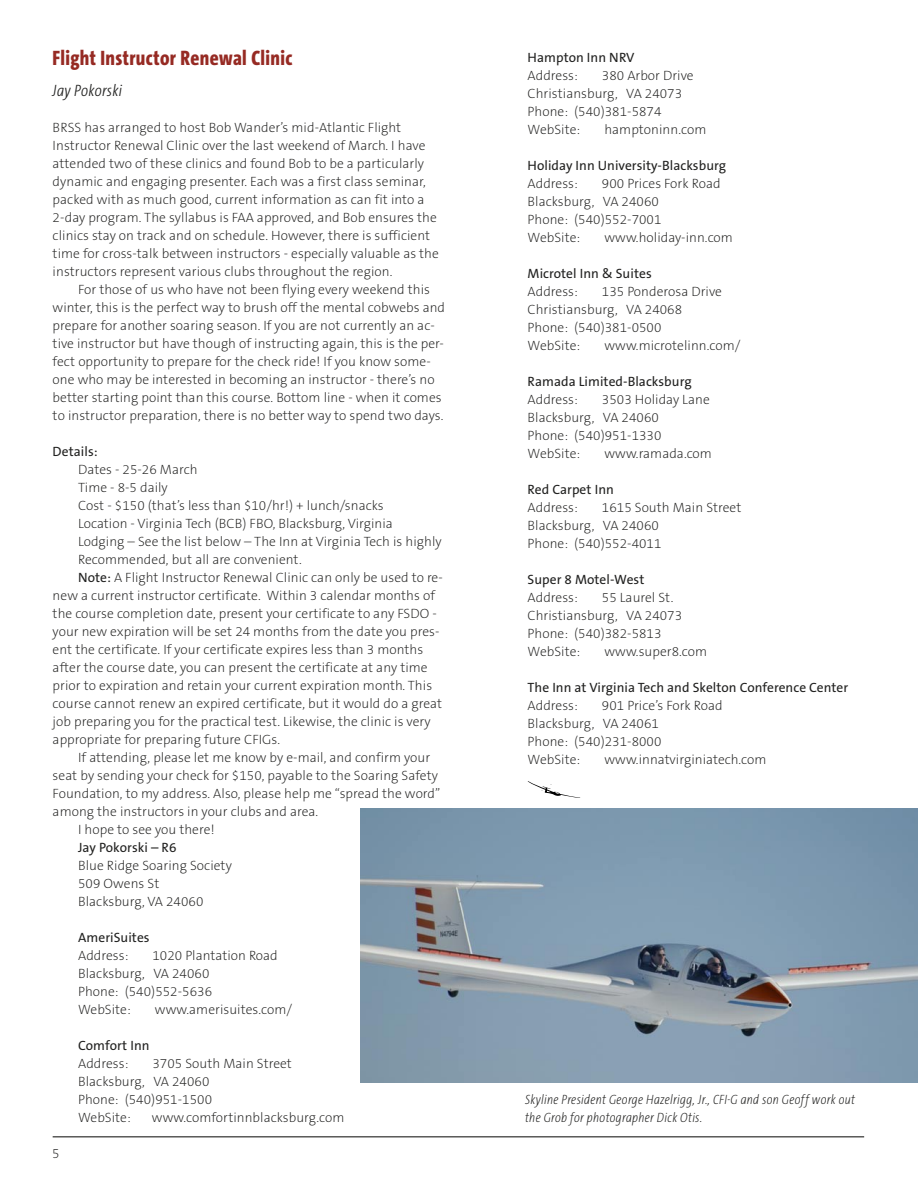
<style>
.page{position:relative;width:918px;height:1188px;background:#fff}
.page>*{position:absolute;margin:0;border:0;box-sizing:border-box;transform-origin:0 0}
.Skylines_Head{font:800 21px "The Sans Cd OF8";letter-spacing:.02em;color:#962a23}
.Skylines_Author{font:italic 300 16.5px "The Sans Cd LF3 i";letter-spacing:.02em;color:#212120}
.Skyline_text{font:200 13.5px/18px "The Sans CE B2";letter-spacing:.005em;color:#212120}
.Skyline_text-2{font:13.5px/18px "The Sans CE B5 Plain";letter-spacing:.005em;color:#212120}
.Skyline_captions{font:italic 200 13.5px/18px "The Sans Cd LF2 i";letter-spacing:.025em;color:#212120}
.s1{font-family:"The Sans CE B5 Plain";font-weight:400}
.s2{font-family:"The Sans CE B2";font-weight:200}
</style>
<div class="page">
<hr style="left:53px;top:1136px;width:811px;height:1px;background:#212120">
<svg style="left:528px;top:781px;width:52px;height:17px"></svg>
<img style="left:361px;top:809px;width:556px;height:273px">
<p class="Skylines_Head" style="left:53px;top:47px;width:241px">Flight Instructor Renewal Clinic</p>
<p class="Skylines_Author" style="left:53px;top:83px;width:71px">Jay Pokorski</p>
<p class="Skyline_text" style="left:53px;top:120px;width:388px">BRSS has arranged to host Bob Wander’s mid-Atlantic Flight Instructor Renewal Clinic over the last weekend of March. I have attended two of these clinics and found Bob to be a particularly dynamic and engaging presenter. Each was a first class seminar, packed with as much good, current information as can fit into a 2-day program. The syllabus is FAA approved, and Bob ensures the clinics stay on track and on schedule. However, there is sufficient time for cross-talk between instructors - especially valuable as the instructors represent various clubs throughout the region.</p>
<p class="Skyline_text" style="left:53px;top:282px;width:394px;text-indent:26px">For those of us who have not been flying every weekend this winter, this is the perfect way to brush off the mental cobwebs and prepare for another soaring season. If you are not currently an ac&shy;tive instructor but have though of instructing again, this is the per&shy;fect opportunity to prepare for the check ride! If you know some&shy;one who may be interested in becoming an instructor - there’s no better starting point than this course. Bottom line - when it comes to instructor preparation, there is no better way to spend two days.</p>
<p class="Skyline_text-2" style="left:53px;top:443px;width:47px">Details:</p>
<p class="Skyline_text" style="left:78px;top:462px;width:121px">Dates - 25-26 March</p>
<p class="Skyline_text" style="left:78px;top:480px;width:91px">Time - 8-5 daily</p>
<p class="Skyline_text" style="left:78px;top:498px;width:307px">Cost - $150 (that’s less than $10/hr!) + lunch/snacks</p>
<p class="Skyline_text" style="left:78px;top:516px;width:316px">Location - Virginia Tech (BCB) FBO, Blacksburg, Virginia</p>
<p class="Skyline_text" style="left:78px;top:534px;width:365px">Lodging – See the list below – The Inn at Virginia Tech is highly</p>
<p class="Skyline_text" style="left:78px;top:552px;width:225px">Recommended, but all are convenient.</p>
<p class="Skyline_text" style="left:53px;top:570px;width:392px;text-indent:26px"><span class="s1">Note:</span> A Flight Instructor Renewal Clinic can only be used to re&shy;new a current instructor certificate. Within 3 calendar months of the course completion date, present your certificate to any FSDO - your new expiration will be set 24 months from the date you pres&shy;ent the certificate. If your certificate expires less than 3 months after the course date, you can present the certificate at any time prior to expiration and retain your current expiration month. This course cannot renew an expired certificate, but it would do a great job preparing you for the practical test. Likewise, the clinic is very appropriate for preparing future CFIGs.</p>
<p class="Skyline_text" style="left:53px;top:750px;width:389px;text-indent:26px">If attending, please let me know by e-mail, and confirm your seat by sending your check for $150, payable to the Soaring Safety Foundation, to my address. Also, please help me “spread the word” among the instructors in your clubs and area.</p>
<p class="Skyline_text" style="left:78px;top:822px;width:138px">I hope to see you there!</p>
<p class="Skyline_text-2" style="left:78px;top:839px;width:100px">Jay Pokorski – R6</p>
<p class="Skyline_text" style="left:78px;top:858px;width:155px">Blue Ridge Soaring Society</p>
<p class="Skyline_text" style="left:78px;top:876px;width:83px">509 Owens St</p>
<p class="Skyline_text" style="left:78px;top:894px;width:127px">Blacksburg, VA 24060</p>
<p class="Skyline_text-2" style="left:78px;top:929px;width:73px">AmeriSuites</p>
<p class="Skyline_text" style="left:78px;top:948px;width:52px">Address:</p>
<p class="Skyline_text" style="left:152px;top:948px;width:127px">1020 Plantation Road</p>
<p class="Skyline_text" style="left:78px;top:966px;width:133px">Blacksburg, VA 24060</p>
<p class="Skyline_text" style="left:78px;top:984px;width:135px">Phone: (540)552-5636</p>
<p class="Skyline_text" style="left:78px;top:1002px;width:54px">WebSite:</p>
<p class="Skyline_text" style="left:155px;top:1002px;width:139px">www.amerisuites.com/</p>
<p class="Skyline_text-2" style="left:78px;top:1037px;width:73px">Comfort Inn</p>
<p class="Skyline_text" style="left:78px;top:1056px;width:52px">Address:</p>
<p class="Skyline_text" style="left:152px;top:1056px;width:141px">3705 South Main Street</p>
<p class="Skyline_text" style="left:78px;top:1074px;width:133px">Blacksburg, VA 24060</p>
<p class="Skyline_text" style="left:78px;top:1092px;width:135px">Phone: (540)951-1500</p>
<p class="Skyline_text" style="left:78px;top:1110px;width:54px">WebSite:</p>
<p class="Skyline_text" style="left:152px;top:1110px;width:194px">www.comfortinnblacksburg.com</p>
<p class="Skyline_text" style="left:52px;top:1145px;width:9px">5</p>
<p class="Skyline_text-2" style="left:528px;top:49px;width:108px">Hampton Inn NRV</p>
<p class="Skyline_text" style="left:528px;top:67px;width:52px">Address:</p>
<p class="Skyline_text" style="left:602px;top:67px;width:93px">380 Arbor Drive</p>
<p class="Skyline_text" style="left:528px;top:85px;width:156px">Christiansburg, VA 24073</p>
<p class="Skyline_text" style="left:528px;top:103px;width:135px">Phone: (540)381-5874</p>
<p class="Skyline_text" style="left:528px;top:121px;width:54px">WebSite:</p>
<p class="Skyline_text" style="left:604px;top:121px;width:104px">hamptoninn.com</p>
<p class="Skyline_text-2" style="left:528px;top:157px;width:200px">Holiday Inn University-Blacksburg</p>
<p class="Skyline_text" style="left:528px;top:175px;width:52px">Address:</p>
<p class="Skyline_text" style="left:602px;top:175px;width:120px">900 Prices Fork Road</p>
<p class="Skyline_text" style="left:528px;top:193px;width:133px">Blacksburg, VA 24060</p>
<p class="Skyline_text" style="left:528px;top:211px;width:135px">Phone: (540)552-7001</p>
<p class="Skyline_text" style="left:528px;top:229px;width:54px">WebSite:</p>
<p class="Skyline_text" style="left:604px;top:229px;width:130px">www.holiday-inn.com</p>
<p class="Skyline_text-2" style="left:528px;top:265px;width:126px">Microtel Inn &amp; Suites</p>
<p class="Skyline_text" style="left:528px;top:283px;width:52px">Address:</p>
<p class="Skyline_text" style="left:602px;top:283px;width:122px">135 Ponderosa Drive</p>
<p class="Skyline_text" style="left:528px;top:301px;width:156px">Christiansburg, VA 24068</p>
<p class="Skyline_text" style="left:528px;top:319px;width:135px">Phone: (540)381-0500</p>
<p class="Skyline_text" style="left:528px;top:337px;width:54px">WebSite:</p>
<p class="Skyline_text" style="left:604px;top:337px;width:138px">www.microtelinn.com/</p>
<p class="Skyline_text-2" style="left:528px;top:373px;width:166px">Ramada Limited-Blacksburg</p>
<p class="Skyline_text" style="left:528px;top:391px;width:52px">Address:</p>
<p class="Skyline_text" style="left:602px;top:391px;width:109px">3503 Holiday Lane</p>
<p class="Skyline_text" style="left:528px;top:409px;width:133px">Blacksburg, VA 24060</p>
<p class="Skyline_text" style="left:528px;top:427px;width:135px">Phone: (540)951-1330</p>
<p class="Skyline_text" style="left:528px;top:445px;width:54px">WebSite:</p>
<p class="Skyline_text" style="left:604px;top:445px;width:109px">www.ramada.com</p>
<p class="Skyline_text-2" style="left:528px;top:481px;width:88px">Red Carpet Inn</p>
<p class="Skyline_text" style="left:528px;top:499px;width:52px">Address:</p>
<p class="Skyline_text" style="left:602px;top:499px;width:141px">1615 South Main Street</p>
<p class="Skyline_text" style="left:528px;top:517px;width:133px">Blacksburg, VA 24060</p>
<p class="Skyline_text" style="left:528px;top:535px;width:135px">Phone: (540)552-4011</p>
<p class="Skyline_text-2" style="left:528px;top:571px;width:118px">Super 8 Motel-West</p>
<p class="Skyline_text" style="left:528px;top:589px;width:52px">Address:</p>
<p class="Skyline_text" style="left:602px;top:589px;width:73px">55 Laurel St.</p>
<p class="Skyline_text" style="left:528px;top:607px;width:156px">Christiansburg, VA 24073</p>
<p class="Skyline_text" style="left:528px;top:625px;width:135px">Phone: (540)382-5813</p>
<p class="Skyline_text" style="left:528px;top:643px;width:54px">WebSite:</p>
<p class="Skyline_text" style="left:604px;top:643px;width:104px">www.super8.com</p>
<p class="Skyline_text-2" style="left:528px;top:679px;width:322px">The Inn at Virginia Tech and Skelton Conference Center<br><span class="s2">Address:</span></p>
<p class="Skyline_text" style="left:602px;top:697px;width:122px">901 Price’s Fork Road</p>
<p class="Skyline_text" style="left:528px;top:715px;width:133px">Blacksburg, VA 24061</p>
<p class="Skyline_text" style="left:528px;top:733px;width:135px">Phone: (540)231-8000</p>
<p class="Skyline_text" style="left:528px;top:751px;width:54px">WebSite:</p>
<p class="Skyline_text" style="left:604px;top:751px;width:164px">www.innatvirginiatech.com</p>
<p class="Skyline_captions" style="left:525px;top:1092px;width:331px">Skyline President George Hazelrigg, Jr., CFI-G and son Geoff work out the Grob for photographer Dick Otis.</p>
</div>
